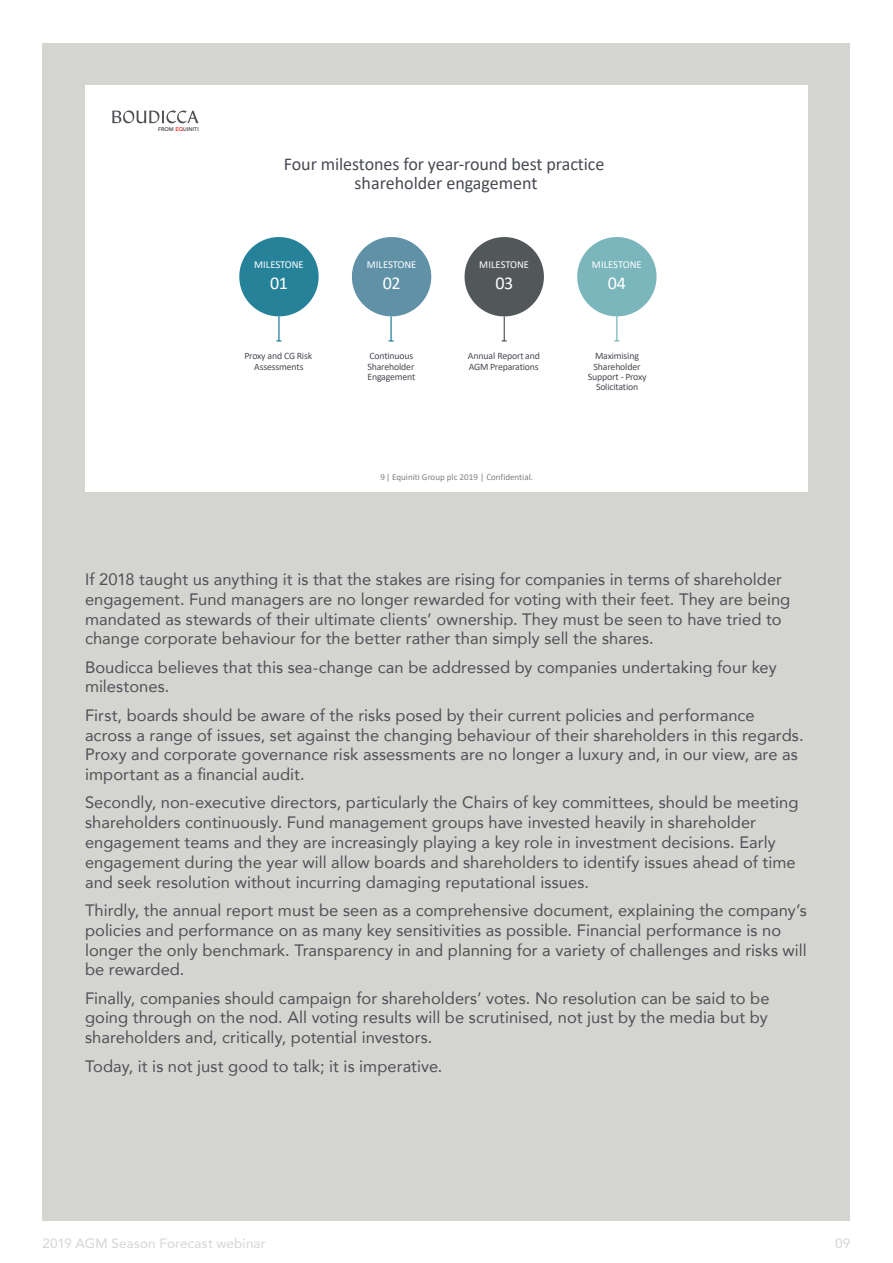
<style>
.page{position:relative;width:893px;height:1263px;background:#fff}
.page>*{position:absolute;margin:0;border:0;box-sizing:border-box;transform-origin:0 0}
.t1{font:18px/19.6px "Calibri";letter-spacing:-.005em;color:#484b53;text-align:center}
.t2{font:18px "Calibri";letter-spacing:-.015em;color:#fff}
.t3{font:16.5px/19.8px "Avenir";letter-spacing:.005em;color:#505056}
.t4{font:13.5px "Avenir";letter-spacing:.01em;color:#d4d5d1}
.t5{font:10.5px "Calibri";letter-spacing:.005em;color:#fff}
.t6{font:9.75px/10.5px "Calibri";letter-spacing:-.015em;color:#484b53;text-align:center}
.t7{font:9px "Calibri";color:#7e8182}
.t8{font:800 5.4px "Avenir";color:#505156}
.s1{color:#eb2828}
</style>
<div class="page">
<div style="left:43px;top:43px;width:807px;height:1177px;background:#d4d5d1"></div>
<div style="left:85px;top:85px;width:723px;height:407px;background:#fff"></div>
<svg style="left:239px;top:237px;width:80px;height:79px"></svg>
<hr style="left:278px;top:316px;width:2px;height:25px;background:#0d748e">
<hr style="left:390px;top:316px;width:2px;height:25px;background:#0d748e">
<svg style="left:352px;top:237px;width:79px;height:79px"></svg>
<svg style="left:465px;top:237px;width:79px;height:104px"></svg>
<svg style="left:577px;top:237px;width:80px;height:104px"></svg>
<svg style="left:112px;top:110px;width:86px;height:13px"></svg>
<p class="t8" style="left:158px;top:125px;width:42px">FROM <span class="s1">EQ</span>UINITI</p>
<p class="t1" style="left:284px;top:153px;width:322px">Four milestones for year-round best practice shareholder engagement</p>
<p class="t5" style="left:254px;top:258px;width:51px">MILESTONE</p>
<p class="t2" style="left:270px;top:271px;width:20px">01</p>
<p class="t6" style="left:244px;top:350px;width:69px">Proxy and CG Risk<br>Assessments</p>
<p class="t5" style="left:367px;top:258px;width:51px">MILESTONE</p>
<p class="t2" style="left:383px;top:271px;width:20px">02</p>
<p class="t5" style="left:479px;top:258px;width:51px">MILESTONE</p>
<p class="t2" style="left:495px;top:271px;width:20px">03</p>
<p class="t5" style="left:592px;top:258px;width:51px">MILESTONE</p>
<p class="t2" style="left:608px;top:271px;width:20px">04</p>
<p class="t6" style="left:367px;top:350px;width:49px;text-align:left">Continuous<br>Shareholder<br>Engagement</p>
<p class="t6" style="left:468px;top:350px;width:74px;text-align:left">Annual Report and<br>AGM Preparations</p>
<p class="t6" style="left:588px;top:350px;width:60px">Maximising<br>Shareholder<br>Support - Proxy<br>Solicitation</p>
<p class="t7" style="left:380px;top:470px;width:154px">9| Equiniti Group plc 2019 | Confidential.</p>
<p class="t3" style="left:85px;top:569px;width:707px">If 2018 taught us anything it is that the stakes are rising for companies in terms of shareholder engagement. Fund managers are no longer rewarded for voting with their feet. They are being mandated as stewards of their ultimate clients’ ownership. They must be seen to have tried to change corporate behaviour for the better rather than simply sell the shares.</p>
<p class="t3" style="left:85px;top:656px;width:693px">Boudicca believes that this sea-change can be addressed by companies undertaking four key milestones.</p>
<p class="t3" style="left:85px;top:705px;width:720px">First, boards should be aware of the risks posed by their current policies and performance across a range of issues, set against the changing behaviour of their shareholders in this regards.<br>Proxy and corporate governance risk assessments are no longer a luxury and, in our view, are as important as a financial audit.</p>
<p class="t3" style="left:85px;top:792px;width:715px">Secondly, non-executive directors, particularly the Chairs of key committees, should be meeting shareholders continuously. Fund management groups have invested heavily in shareholder engagement teams and they are increasingly playing a key role in investment decisions. Early engagement during the year will allow boards and shareholders to identify issues ahead of time and seek resolution without incurring damaging reputational issues.</p>
<p class="t3" style="left:85px;top:900px;width:723px">Thirdly, the annual report must be seen as a comprehensive document, explaining the company’s policies and performance on as many key sensitivities as possible. Financial performance is no longer the only benchmark. Transparency in and planning for a variety of challenges and risks will be rewarded.</p>
<p class="t3" style="left:85px;top:987px;width:686px;text-align:justify">Finally, companies should campaign for shareholders’ votes. No resolution can be said to be going through on the nod. All voting results will be scrutinised, not just by the media but by shareholders and, critically, potential investors.</p>
<p class="t3" style="left:85px;top:1055px;width:359px">Today, it is not just good to talk; it is imperative.</p>
<p class="t4" style="left:43px;top:1233px;width:225px">2019 AGM Season Forecast webinar</p>
<p class="t4" style="left:835px;top:1233px;width:17px">09</p>
</div>
